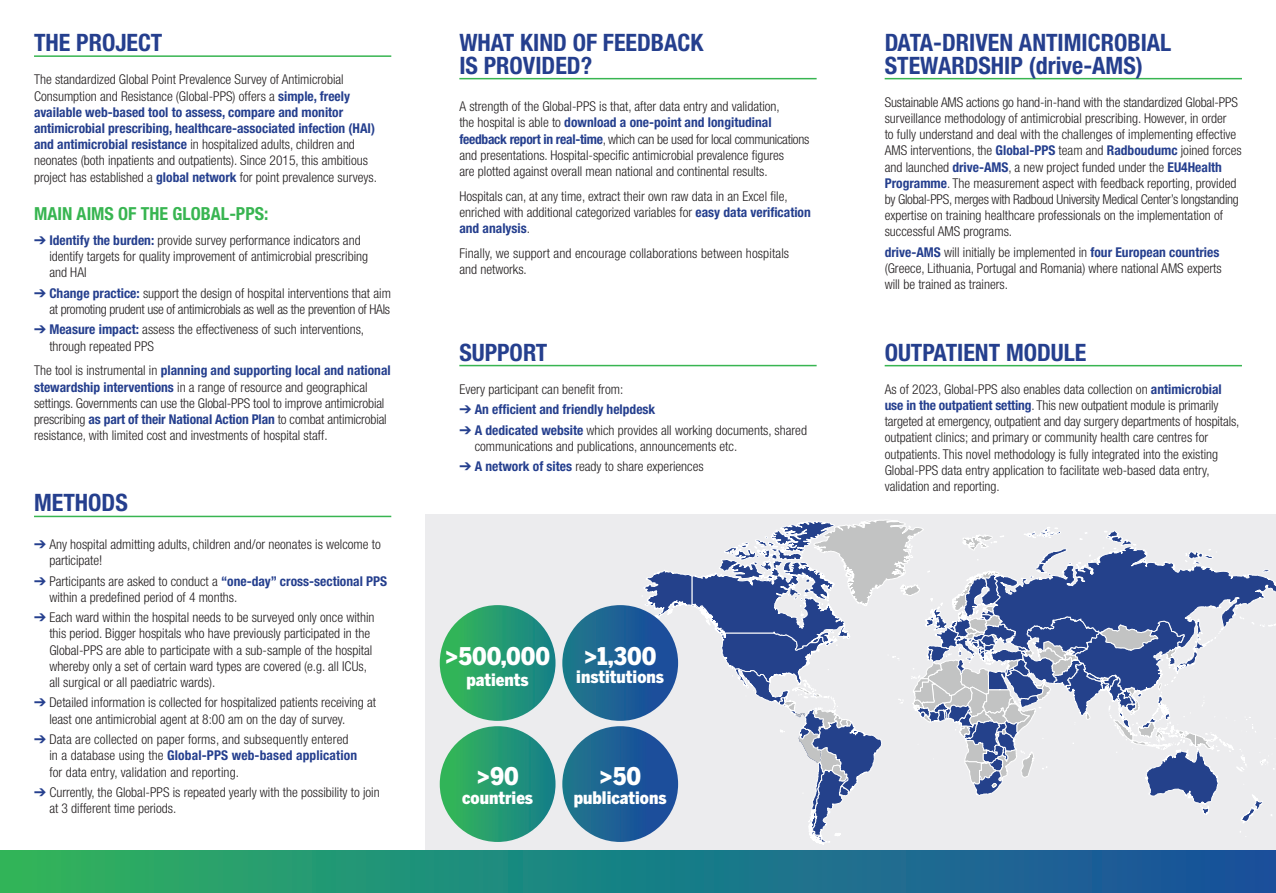
<style>
.page{position:relative;width:1276px;height:893px;background:#fff}
.page>*{position:absolute;margin:0;border:0;box-sizing:border-box;transform-origin:0 0}
.t1{font:900 24.15px "Benton Sans Condensed";color:#fff}
.t2{font:700 condensed 24px/22.5px "Helvetica Neue LT Std";color:#253f8e}
.t3{font:700 condensed 18px "Helvetica Neue LT Std";color:#38b551}
.t4{font:900 17.1px "Benton Sans Condensed";color:#fff}
.t5{font:300 condensed 13.5px/16.2px "Helvetica Neue LT Std";color:#231f20}
.t6{font:300 condensed 13.5px/16.2px "Helvetica Neue LT Std";letter-spacing:-.02em;color:#231f20;text-align:right}
.t7{font:700 condensed 13.5px "Helvetica Neue LT Std";color:#253f8e}
.s1{font-weight:700;color:#253f8e}
.s2{color:#253f8e}
</style>
<div class="page">
<div style="left:425px;top:514px;width:851px;height:371px;background:#ececee"></div>
<hr style="left:459px;top:78px;width:357px;height:1px;background:#38b551">
<hr style="left:459px;top:365px;width:357px;height:1px;background:#38b551">
<hr style="left:884px;top:78px;width:358px;height:1px;background:#38b551">
<hr style="left:884px;top:365px;width:358px;height:1px;background:#38b551">
<hr style="left:34px;top:55px;width:357px;height:2px;background:#38b551">
<hr style="left:34px;top:516px;width:357px;height:1px;background:#38b551">
<div style="left:0;top:850px;width:1276px;height:43px;background:linear-gradient(to right,#2ab361,#164ea2)"></div>
<svg style="left:658px;top:520px;width:618px;height:325px"></svg>
<div style="left:440px;top:605px;width:115px;height:116px;background:linear-gradient(to right,#37ba55,#168089);border-radius:58px"></div>
<div style="left:440px;top:726px;width:115px;height:116px;background:linear-gradient(to right,#37b957,#147d8b);border-radius:58px"></div>
<div style="left:562px;top:726px;width:116px;height:116px;background:linear-gradient(to right,#22798e,#1b479e);border-radius:58px"></div>
<div style="left:562px;top:605px;width:116px;height:116px;background:linear-gradient(to right,#217c8c,#1b489e);border-radius:58px"></div>
<h2 class="t2" style="left:34px;top:31px;width:130px">THE PROJECT</h2>
<p class="t5" style="left:34px;top:71px;width:344px">The standardized Global Point Prevalence Survey of Antimicrobial Consumption and Resistance (Global-PPS) offers a <span class="s1">simple, freely available web-based tool to assess, compare and monitor antimicrobial prescribing, healthcare-associated infection (HAI) and antimicrobial resistance</span> in hospitalized adults, children and neonates (both inpatients and outpatients). Since 2015, this ambitious project has established a <span class="s1">global network</span> for point prevalence surveys.</p>
<h3 class="t3" style="left:34px;top:203px;width:236px">MAIN AIMS OF THE GLOBAL-PPS:</h3>
<p class="t5" style="left:49px;top:232px;width:320px;text-indent:-15px"><span class="s2">➔</span> <span class="s1">Identify the burden:</span> provide survey performance indicators and identify targets for quality improvement of antimicrobial prescribing and HAI</p>
<p class="t6" style="left:34px;top:285px;width:358px"><span class="s2">➔</span> <span class="s1">Change practice:</span> support the design of hospital interventions that aim at promoting prudent use of antimicrobials as well as the prevention of HAIs</p>
<p class="t5" style="left:49px;top:321px;width:316px;text-indent:-15px"><span class="s2">➔</span> <span class="s1">Measure impact:</span> assess the effectiveness of such interventions, through repeated PPS</p>
<p class="t5" style="left:34px;top:362px;width:358px">The tool is instrumental in <span class="s1">planning and supporting local and national stewardship interventions</span> in a range of resource and geographical settings. Governments can use the Global-PPS tool to improve antimicrobial prescribing <span class="s1">as part of their National Action Plan</span> to combat antimicrobial resistance, with limited cost and investments of hospital staff.</p>
<h2 class="t2" style="left:34px;top:491px;width:95px">METHODS</h2>
<p class="t5" style="left:49px;top:536px;width:333px;text-indent:-15px"><span class="s2">➔</span> Any hospital admitting adults, children and/or neonates is welcome to participate!</p>
<p class="t5" style="left:49px;top:573px;width:339px;text-indent:-15px"><span class="s2">➔</span> Participants are asked to conduct a <span class="s1">“one-day” cross-sectional PPS </span>within a predefined period of 4 months.</p>
<p class="t5" style="left:49px;top:609px;width:327px;text-indent:-15px"><span class="s2">➔</span> Each ward within the hospital needs to be surveyed only once within this period. Bigger hospitals who have previously participated in the Global-PPS are able to participate with a sub-sample of the hospital whereby only a set of certain ward types are covered (e.g. all ICUs, all surgical or all paediatric wards).</p>
<p class="t5" style="left:49px;top:694px;width:328px;text-indent:-15px"><span class="s2">➔</span> Detailed information is collected for hospitalized patients receiving at least one antimicrobial agent at 8:00 am on the day of survey.</p>
<p class="t5" style="left:49px;top:731px;width:309px;text-indent:-15px"><span class="s2">➔</span> Data are collected on paper forms, and subsequently entered in a database using the <span class="s1">Global-PPS web-based application </span>for data entry, validation and reporting.</p>
<p class="t5" style="left:49px;top:784px;width:332px;text-indent:-15px"><span class="s2">➔</span> Currently, the Global-PPS is repeated yearly with the possibility to join at 3 different time periods.</p>
<h2 class="t2" style="left:459px;top:31px;width:245px">WHAT KIND OF FEEDBACK<br>IS PROVIDED?</h2>
<p class="t5" style="left:459px;top:98px;width:351px">A strength of the Global-PPS is that, after data entry and validation,<br>the hospital is able to <span class="s1">download a one-point and longitudinal feedback report in real-time</span>, which can be used for local communications and presentations. Hospital-specific antimicrobial prevalence figures<br>are plotted against overall mean national and continental results.</p>
<p class="t5" style="left:459px;top:188px;width:353px">Hospitals can, at any time, extract their own raw data in an Excel file, enriched with additional categorized variables for <span class="s1">easy data verification and analysis</span>.</p>
<p class="t5" style="left:459px;top:245px;width:331px">Finally, we support and encourage collaborations between hospitals and networks.</p>
<h2 class="t2" style="left:459px;top:340px;width:90px">SUPPORT</h2>
<p class="t5" style="left:459px;top:381px;width:165px">Every participant can benefit from:</p>
<p class="t7" style="left:459px;top:401px;width:197px">➔ An efficient and friendly helpdesk</p>
<p class="t5" style="left:475px;top:422px;width:334px;text-indent:-15px"><span class="s2">➔</span> <span class="s1">A dedicated website</span> which provides all working documents, shared communications and publications, announcements etc.</p>
<p class="t5" style="left:459px;top:458px;width:246px"><span class="s2">➔</span> <span class="s1">A network of sites</span> ready to share experiences</p>
<h1 class="t1" style="left:445px;top:641px;width:107px">&gt;500,000</h1>
<p class="t4" style="left:466px;top:669px;width:64px">patients</p>
<h1 class="t1" style="left:584px;top:641px;width:74px">&gt;1,300</h1>
<p class="t4" style="left:576px;top:666px;width:89px">institutions</p>
<h1 class="t1" style="left:476px;top:761px;width:44px">&gt;90</h1>
<p class="t4" style="left:462px;top:787px;width:72px">countries</p>
<h1 class="t1" style="left:599px;top:761px;width:43px">&gt;50</h1>
<p class="t4" style="left:574px;top:787px;width:94px">publications</p>
<h2 class="t2" style="left:884px;top:31px;width:288px">DATA-DRIVEN ANTIMICROBIAL<br>STEWARDSHIP (drive-AMS)</h2>
<p class="t5" style="left:884px;top:94px;width:359px">Sustainable AMS actions go hand-in-hand with the standardized Global-PPS surveillance methodology of antimicrobial prescribing. However, in order<br>to fully understand and deal with the challenges of implementing effective AMS interventions, the <span class="s1">Global-PPS</span> team and <span class="s1">Radboudumc</span> joined forces and launched <span class="s1">drive-AMS</span>, a new project funded under the <span class="s1">EU4Health Programme</span>. The measurement aspect with feedback reporting, provided by Global-PPS, merges with Radboud University Medical Center’s longstanding expertise on training healthcare professionals on the implementation of successful AMS programs.</p>
<p class="t5" style="left:884px;top:244px;width:338px"><span class="s1">drive-AMS</span> will initially be implemented in <span class="s1">four European countries </span>(Greece, Lithuania, Portugal and Romania) where national AMS experts will be trained as trainers.</p>
<h2 class="t2" style="left:884px;top:341px;width:203px">OUTPATIENT MODULE</h2>
<p class="t5" style="left:884px;top:381px;width:356px">As of 2023, Global-PPS also enables data collection on <span class="s1">antimicrobial use in the outpatient setting</span>. This new outpatient module is primarily targeted at emergency, outpatient and day surgery departments of hospitals, outpatient clinics; and primary or community health care centres for outpatients. This novel methodology is fully integrated into the existing Global-PPS data entry application to facilitate web-based data entry, validation and reporting.</p>
</div>
